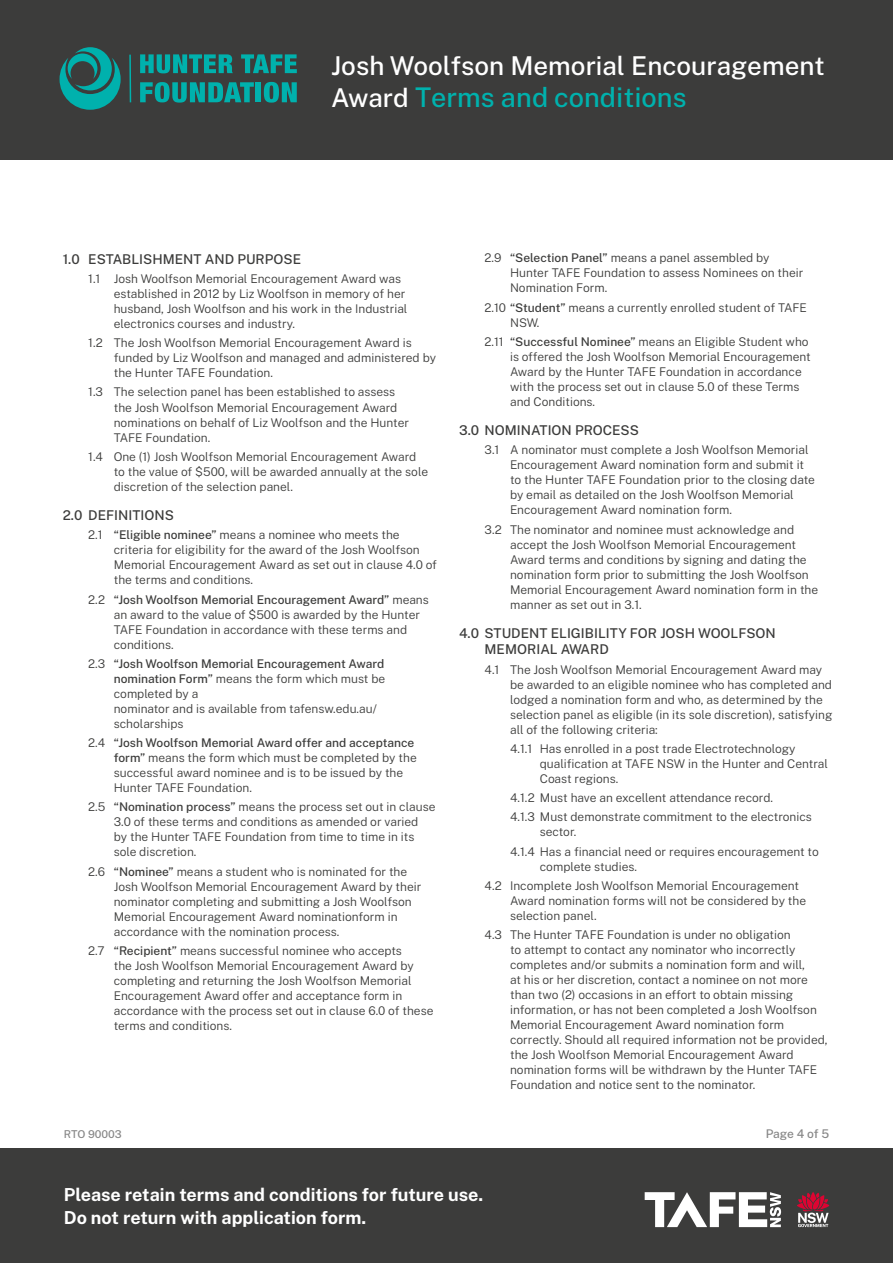
<style>
.page{position:relative;width:893px;height:1263px;background:#fff}
.page>*{position:absolute;margin:0;border:0;box-sizing:border-box;transform-origin:0 0}
.t1{font:500 27.15px "Public Sans";color:#00b1ad}
.t2{font:500 25.95px "Public Sans";color:#fff}
.main_body{font:700 17.85px "Public Sans";color:#fff}
.t3{font:500 13.5px/16.5px "Public Sans";color:#3c3c3b}
.t4{font:300 12px/15px "Public Sans";color:#3c3c3b}
.t5{font:500 12px "Public Sans";letter-spacing:-.015em;color:#878787}
.t6{font:500 10.8px "Public Sans";letter-spacing:-.005em;color:#878787}
.s1{font-size:25.95px;color:#fff}
.s2{font-weight:500}
</style>
<div class="page">
<div style="left:0;top:1148px;width:893px;height:115px;background:#3c3c3b"></div>
<div style="left:0;top:0;width:893px;height:159px;background:#3c3c3b"></div>
<svg style="left:140px;top:54px;width:93px;height:19px"></svg>
<svg style="left:241px;top:54px;width:56px;height:19px"></svg>
<svg style="left:140px;top:82px;width:114px;height:21px"></svg>
<div style="left:256px;top:82px;width:5px;height:20px;background:#00b1ad"></div>
<svg style="left:264px;top:82px;width:33px;height:21px"></svg>
<svg style="left:60px;top:47px;width:61px;height:63px"></svg>
<hr style="left:129px;top:55px;width:2px;height:47px;background:#00b1ad">
<svg style="left:645px;top:1192px;width:136px;height:35px"></svg>
<svg style="left:797px;top:1192px;width:32px;height:35px"></svg>
<h2 class="t2" style="left:331px;top:46px;width:495px">Josh Woolfson Memorial Encouragement</h2>
<h1 class="t1" style="left:331px;top:78px;width:357px"><span class="s1">Award</span> Terms and conditions</h1>
<p class="t3" style="left:63px;top:250px;width:240px">1.0 ESTABLISHMENT AND PURPOSE</p>
<p class="t4" style="left:114px;top:270px;width:295px;text-indent:-26px">1.1 Josh Woolfson Memorial Encouragement Award was established in 2012 by Liz Woolfson in memory of her husband, Josh Woolfson and his work in the Industrial electronics courses and industry.</p>
<p class="t4" style="left:114px;top:335px;width:324px;text-indent:-26px">1.2 The Josh Woolfson Memorial Encouragement Award is funded by Liz Woolfson and managed and administered by the Hunter TAFE Foundation.</p>
<p class="t4" style="left:114px;top:384px;width:297px;text-indent:-26px">1.3 The selection panel has been established to assess the Josh Woolfson Memorial Encouragement Award nominations on behalf of Liz Woolfson and the Hunter TAFE Foundation.</p>
<p class="t4" style="left:114px;top:448px;width:316px;text-indent:-26px">1.4 One (1) Josh Woolfson Memorial Encouragement Award to the value of $500, will be awarded annually at the sole discretion of the selection panel.</p>
<p class="t3" style="left:63px;top:506px;width:113px">2.0 DEFINITIONS</p>
<p class="t4" style="left:114px;top:527px;width:325px;text-indent:-26px">2.1 <span class="s2">“Eligible nominee”</span> means a nominee who meets the criteria for eligibility for the award of the Josh Woolfson Memorial Encouragement Award as set out in clause 4.0 of the terms and conditions.</p>
<p class="t4" style="left:114px;top:591px;width:316px;text-indent:-26px">2.2 <span class="s2">“Josh Woolfson Memorial Encouragement Award”</span> means an award to the value of $500 is awarded by the Hunter TAFE Foundation in accordance with these terms and conditions.</p>
<p class="t4" style="left:114px;top:655px;width:273px;text-indent:-26px">2.3 <span class="s2">“Josh Woolfson Memorial Encouragement Award nomination Form”</span> means the form which must be completed by a<br>nominator and is available from tafensw.edu.au/ scholarships</p>
<p class="t4" style="left:114px;top:734px;width:304px;text-indent:-26px">2.4 <span class="s2">“Josh Woolfson Memorial Award offer and acceptance form”</span> means the form which must be completed by the successful award nominee and is to be issued by the Hunter TAFE Foundation.</p>
<p class="t4" style="left:114px;top:799px;width:323px;text-indent:-26px">2.5 <span class="s2">“Nomination process”</span> means the process set out in clause 3.0 of these terms and conditions as amended or varied<br>by the Hunter TAFE Foundation from time to time in its sole discretion.</p>
<p class="t4" style="left:114px;top:863px;width:309px;text-indent:-26px">2.6 <span class="s2">“Nominee”</span> means a student who is nominated for the Josh Woolfson Memorial Encouragement Award by their nominator completing and submitting a Josh Woolfson Memorial Encouragement Award nominationform in accordance with the nomination process.</p>
<p class="t4" style="left:114px;top:942px;width:321px;text-indent:-26px">2.7 <span class="s2">“Recipient”</span> means successful nominee who accepts<br>the Josh Woolfson Memorial Encouragement Award by completing and returning the Josh Woolfson Memorial Encouragement Award offer and acceptance form in accordance with the process set out in clause 6.0 of these terms and conditions.</p>
<p class="t4" style="left:510px;top:250px;width:295px;text-indent:-26px">2.9 <span class="s2">“Selection Panel”</span> means a panel assembled by<br>Hunter TAFE Foundation to assess Nominees on their<br>Nomination Form.</p>
<p class="t4" style="left:510px;top:299px;width:298px;text-indent:-26px">2.10 <span class="s2">“Student”</span> means a currently enrolled student of TAFE<br>NSW.</p>
<p class="t4" style="left:510px;top:333px;width:302px;text-indent:-26px">2.11 <span class="s2">“Successful Nominee”</span> means an Eligible Student who is offered the Josh Woolfson Memorial Encouragement Award by the Hunter TAFE Foundation in accordance with the process set out in clause 5.0 of these Terms and Conditions.</p>
<p class="t3" style="left:459px;top:421px;width:181px">3.0 NOMINATION PROCESS</p>
<p class="t4" style="left:510px;top:442px;width:306px;text-indent:-26px">3.1 A nominator must complete a Josh Woolfson Memorial Encouragement Award nomination form and submit it to the Hunter TAFE Foundation prior to the closing date by email as detailed on the Josh Woolfson Memorial Encouragement Award nomination form.</p>
<p class="t4" style="left:510px;top:521px;width:310px;text-indent:-26px">3.2 The nominator and nominee must acknowledge and accept the Josh Woolfson Memorial Encouragement Award terms and conditions by signing and dating the nomination form prior to submitting the Josh Woolfson Memorial Encouragement Award nomination form in the manner as set out in 3.1.</p>
<p class="t3" style="left:485px;top:624px;width:293px;text-indent:-26px">4.0 STUDENT ELIGIBILITY FOR JOSH WOOLFSON<br>MEMORIAL AWARD</p>
<p class="t4" style="left:510px;top:661px;width:324px;text-indent:-26px">4.1 The Josh Woolfson Memorial Encouragement Award may be awarded to an eligible nominee who has completed and lodged a nomination form and who, as determined by the selection panel as eligible (in its sole discretion), satisfying all of the following criteria:</p>
<p class="t4" style="left:540px;top:740px;width:290px;text-indent:-30px">4.1.1 Has enrolled in a post trade Electrotechnology qualification at TAFE NSW in the Hunter and Central<br>Coast regions.</p>
<p class="t4" style="left:510px;top:789px;width:265px">4.1.2 Must have an excellent attendance record.</p>
<p class="t4" style="left:540px;top:809px;width:273px;text-indent:-30px">4.1.3 Must demonstrate commitment to the electronics sector.</p>
<p class="t4" style="left:540px;top:843px;width:280px;text-indent:-30px">4.1.4 Has a financial need or requires encouragement to complete studies.</p>
<p class="t4" style="left:510px;top:877px;width:298px;text-indent:-26px">4.2 Incomplete Josh Woolfson Memorial Encouragement<br>Award nomination forms will not be considered by the selection panel.</p>
<p class="t4" style="left:510px;top:926px;width:319px;text-indent:-26px">4.3 The Hunter TAFE Foundation is under no obligation<br>to attempt to contact any nominator who incorrectly completes and/or submits a nomination form and will,<br>at his or her discretion, contact a nominee on not more than two (2) occasions in an effort to obtain missing information, or has not been completed a Josh Woolfson Memorial Encouragement Award nomination form correctly. Should all required information not be provided, the Josh Woolfson Memorial Encouragement Award nomination forms will be withdrawn by the Hunter TAFE Foundation and notice sent to the nominator.</p>
<p class="t6" style="left:64px;top:1125px;width:59px">RTO 90003</p>
<p class="t5" style="left:766px;top:1124px;width:65px">Page 4 of 5</p>
<p class="main_body" style="left:64px;top:1181px;width:421px">Please retain terms and conditions for future use.</p>
<p class="main_body" style="left:64px;top:1204px;width:304px">Do not return with application form.</p>
</div>
